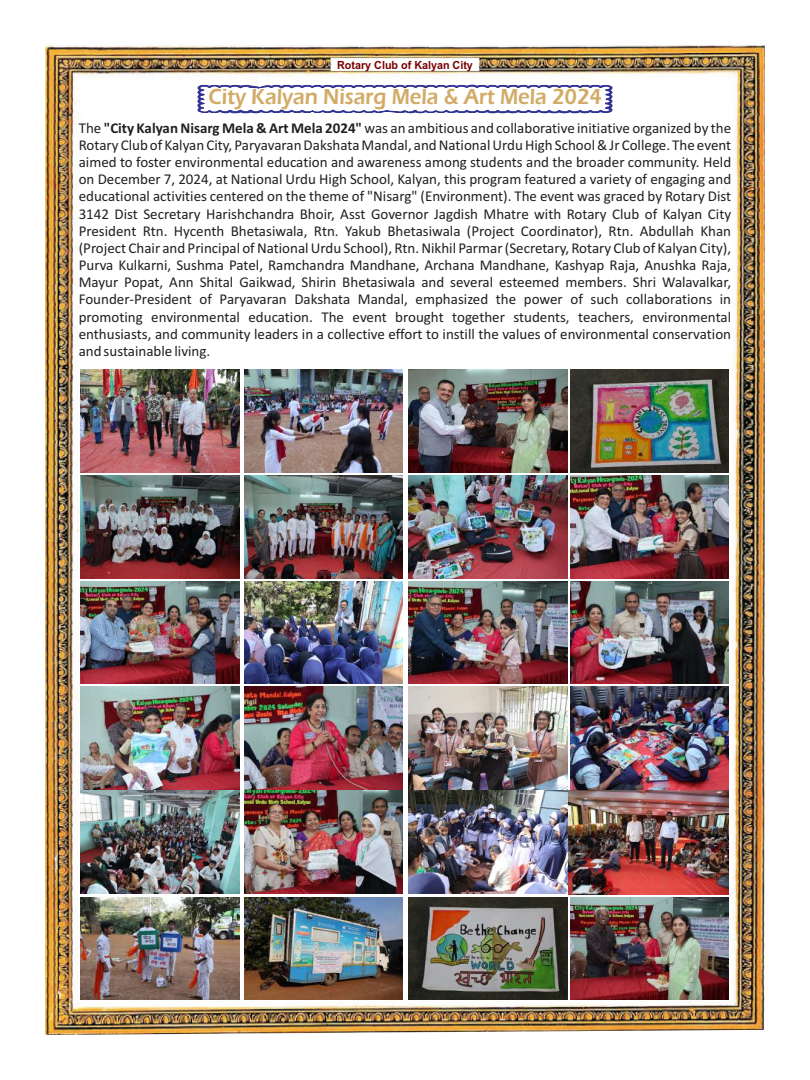
<style>
.page{position:relative;width:810px;height:1080px;background:#fff}
.page>*{position:absolute;margin:0;border:0;box-sizing:border-box;transform-origin:0 0}
.t1{font:600 22.5px "Eras ITC";color:#d2ab66;scale:.91 1}
.t2{font:15px/17.1px "Calibri";color:#231f20;text-align:justify}
.t3{font:700 11.25px "Arial";color:#790100;scale:.96 1}
.s1{font-weight:700}
</style>
<div class="page">
<img style="left:45px;top:45px;width:720px;height:990px">
<div style="left:331px;top:58px;width:148px;height:13px;background:#fff;border:1px solid #fff"></div>
<svg style="left:198px;top:85px;width:414px;height:28px"></svg>
<img style="left:81px;top:370px;width:159px;height:102px">
<img style="left:244px;top:897px;width:159px;height:103px">
<img style="left:81px;top:897px;width:159px;height:103px">
<img style="left:244px;top:370px;width:159px;height:102px">
<img style="left:409px;top:791px;width:158px;height:102px">
<img style="left:244px;top:582px;width:159px;height:102px">
<img style="left:409px;top:476px;width:158px;height:102px">
<img style="left:570px;top:687px;width:159px;height:102px">
<img style="left:409px;top:687px;width:158px;height:102px">
<img style="left:244px;top:687px;width:159px;height:102px">
<img style="left:81px;top:687px;width:159px;height:102px">
<img style="left:570px;top:582px;width:159px;height:102px">
<img style="left:409px;top:582px;width:158px;height:102px">
<img style="left:244px;top:791px;width:159px;height:102px">
<img style="left:81px;top:582px;width:159px;height:102px">
<img style="left:570px;top:476px;width:159px;height:102px">
<img style="left:81px;top:791px;width:159px;height:102px">
<img style="left:244px;top:476px;width:159px;height:102px">
<img style="left:81px;top:476px;width:159px;height:102px">
<img style="left:570px;top:897px;width:159px;height:103px">
<img style="left:409px;top:370px;width:158px;height:102px">
<img style="left:570px;top:370px;width:159px;height:102px">
<img style="left:409px;top:897px;width:158px;height:103px">
<img style="left:569px;top:791px;width:160px;height:103px">
<p class="t3" style="left:337px;top:61px;width:143px">Rotary Club of Kalyan City</p>
<h1 class="t1" style="left:209px;top:89px;width:434px">City Kalyan Nisarg Mela &amp; Art Mela 2024</h1>
<p class="t2" style="left:79px;top:120px;width:654px">The <span class="s1">"City Kalyan Nisarg Mela &amp; Art Mela 2024"</span> was an ambitious and collaborative initiative organized by the Rotary Club of Kalyan City, Paryavaran Dakshata Mandal, and National Urdu High School &amp; Jr College. The event aimed to foster environmental education and awareness among students and the broader community. Held on December 7, 2024, at National Urdu High School, Kalyan, this program featured a variety of engaging and educational activities centered on the theme of "Nisarg" (Environment). The event was graced by Rotary Dist 3142 Dist Secretary Harishchandra Bhoir, Asst Governor Jagdish Mhatre with Rotary Club of Kalyan City President Rtn. Hycenth Bhetasiwala, Rtn. Yakub Bhetasiwala (Project Coordinator), Rtn. Abdullah Khan (Project Chair and Principal of National Urdu School), Rtn. Nikhil Parmar (Secretary, Rotary Club of Kalyan City), Purva Kulkarni, Sushma Patel, Ramchandra Mandhane, Archana Mandhane, Kashyap Raja, Anushka Raja, Mayur Popat, Ann Shital Gaikwad, Shirin Bhetasiwala and several esteemed members. Shri Walavalkar, Founder-President of Paryavaran Dakshata Mandal, emphasized the power of such collaborations in promoting environmental education. The event brought together students, teachers, environmental enthusiasts, and community leaders in a collective effort to instill the values of environmental conservation and sustainable living.</p>
</div>
